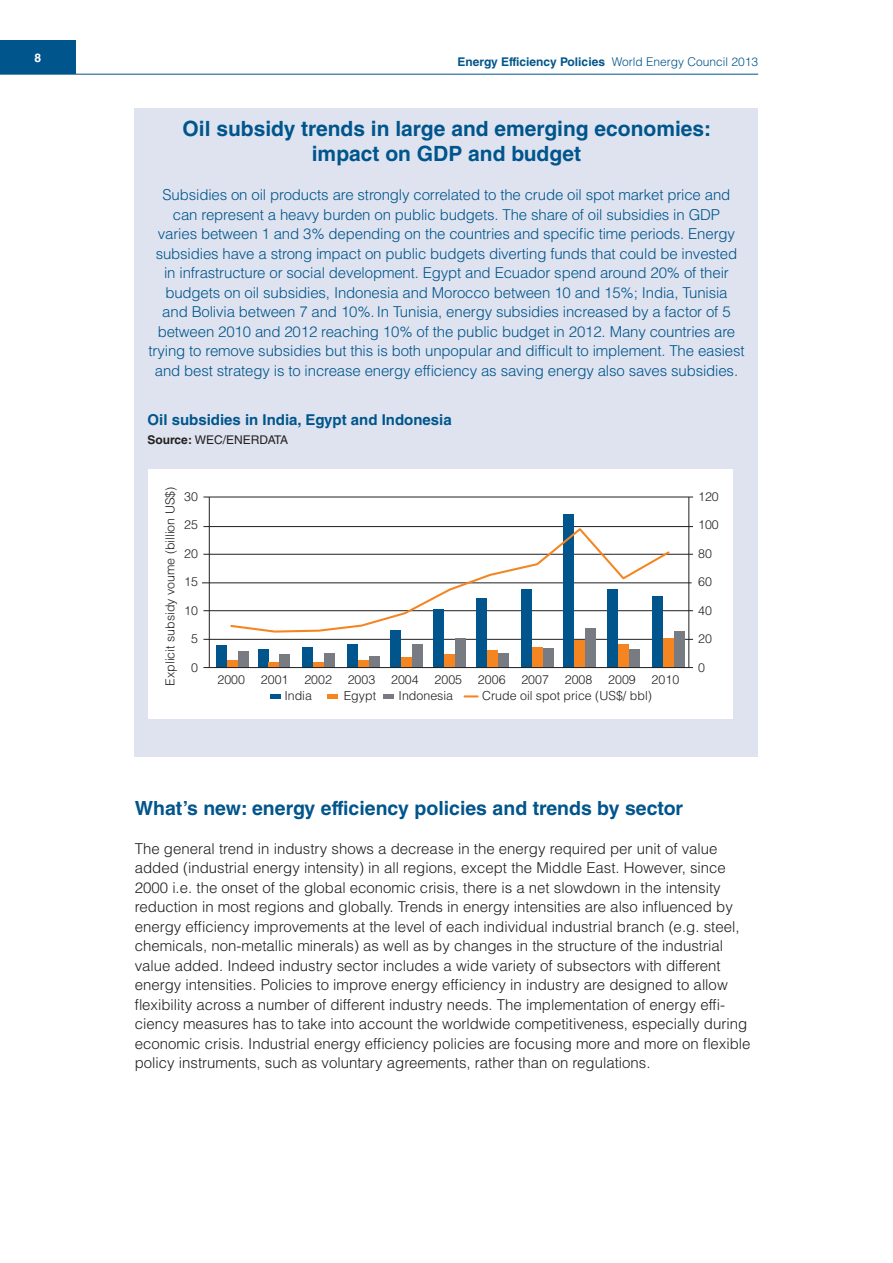
<style>
.page{position:relative;width:893px;height:1263px;background:#fff}
.page>*{position:absolute;margin:0;border:0;box-sizing:border-box;transform-origin:0 0}
.t1{font:700 21px/25.2px "Helvetica LT Std";color:#00558c;text-align:center}
.t2{font:700 19.5px "Helvetica LT Std";color:#00558c}
.t3{font:300 15px/19.5px "Helvetica LT Std";color:#231f20}
.t4{font:300 15px/19.5px "Helvetica LT Std";letter-spacing:-.01em;color:#00558c;text-align:center}
.t5{font:700 15px "Helvetica LT Std";color:#00558c}
.t6{font:300 12.45px "Helvetica LT Std";color:#231f20}
.t7{font:700 12px "Helvetica LT Std";color:#00558c}
.t8{font:12px "Helvetica LT Std";color:#231f20}
.t9{font:700 12px "Helvetica LT Std";color:#fff}
.s1{font-weight:300}
.s2{font-weight:700}
</style>
<div class="page">
<div style="left:0;top:40px;width:75px;height:34px;background:#00558c"></div>
<hr style="left:0;top:74px;width:758px;height:1px;background:#00558c">
<div style="left:135px;top:108px;width:623px;height:649px;background:#dee3ef"></div>
<div style="left:148px;top:469px;width:584px;height:250px;background:#fff"></div>
<hr style="left:203px;top:639px;width:490px;height:1px;background:#231f20">
<hr style="left:203px;top:610px;width:490px;height:1px;background:#231f20">
<hr style="left:202px;top:583px;width:490px;height:1px;background:#231f20">
<hr style="left:203px;top:554px;width:490px;height:1px;background:#231f20">
<hr style="left:203px;top:526px;width:490px;height:1px;background:#231f20">
<hr style="left:203px;top:497px;width:490px;height:1px;background:#231f20">
<hr style="left:209px;top:497px;width:1px;height:170px;background:#231f20">
<hr style="left:688px;top:497px;width:1px;height:170px;background:#231f20">
<div style="left:216px;top:645px;width:11px;height:22px;background:#00558c"></div>
<div style="left:270px;top:694px;width:11px;height:5px;background:#00558c"></div>
<div style="left:327px;top:694px;width:11px;height:5px;background:#f58520"></div>
<div style="left:383px;top:694px;width:11px;height:5px;background:#787c82"></div>
<div style="left:238px;top:651px;width:11px;height:16px;background:#787c82"></div>
<div style="left:227px;top:660px;width:11px;height:7px;background:#f58520"></div>
<div style="left:302px;top:647px;width:11px;height:20px;background:#00558c"></div>
<div style="left:324px;top:653px;width:11px;height:14px;background:#787c82"></div>
<div style="left:313px;top:662px;width:11px;height:5px;background:#f58520"></div>
<div style="left:347px;top:644px;width:11px;height:23px;background:#00558c"></div>
<div style="left:369px;top:656px;width:11px;height:11px;background:#787c82"></div>
<div style="left:358px;top:660px;width:11px;height:7px;background:#f58520"></div>
<div style="left:390px;top:630px;width:11px;height:37px;background:#00558c"></div>
<div style="left:412px;top:644px;width:11px;height:23px;background:#787c82"></div>
<div style="left:401px;top:657px;width:11px;height:10px;background:#f58520"></div>
<div style="left:476px;top:598px;width:11px;height:69px;background:#00558c"></div>
<div style="left:498px;top:653px;width:11px;height:14px;background:#787c82"></div>
<div style="left:487px;top:650px;width:11px;height:17px;background:#f58520"></div>
<div style="left:521px;top:589px;width:11px;height:78px;background:#00558c"></div>
<div style="left:543px;top:648px;width:11px;height:19px;background:#787c82"></div>
<div style="left:532px;top:647px;width:11px;height:20px;background:#f58520"></div>
<div style="left:607px;top:589px;width:11px;height:78px;background:#00558c"></div>
<div style="left:629px;top:649px;width:11px;height:18px;background:#787c82"></div>
<div style="left:618px;top:644px;width:11px;height:23px;background:#f58520"></div>
<div style="left:652px;top:596px;width:11px;height:71px;background:#00558c"></div>
<div style="left:674px;top:631px;width:11px;height:36px;background:#787c82"></div>
<div style="left:663px;top:638px;width:11px;height:29px;background:#f58520"></div>
<div style="left:563px;top:514px;width:11px;height:153px;background:#00558c"></div>
<div style="left:585px;top:628px;width:11px;height:39px;background:#787c82"></div>
<div style="left:574px;top:640px;width:11px;height:27px;background:#f58520"></div>
<div style="left:433px;top:609px;width:11px;height:58px;background:#00558c"></div>
<div style="left:455px;top:638px;width:11px;height:29px;background:#787c82"></div>
<div style="left:444px;top:654px;width:11px;height:13px;background:#f58520"></div>
<div style="left:258px;top:649px;width:10px;height:18px;background:#00558c"></div>
<div style="left:279px;top:654px;width:11px;height:13px;background:#787c82"></div>
<div style="left:268px;top:662px;width:11px;height:5px;background:#f58520"></div>
<hr style="left:203px;top:667px;width:490px;height:1px;background:#231f20">
<svg style="left:229px;top:526px;width:442px;height:107px"></svg>
<svg style="left:465px;top:695px;width:13px;height:2px"></svg>
<p class="t9" style="left:34px;top:50px;width:8px">8</p>
<p class="t7" style="left:457px;top:54px;width:302px">Energy Efficiency Policies <span class="s1">World Energy Council 2013</span></p>
<h1 class="t1" style="left:183px;top:116px;width:530px">Oil subsidy trends in large and emerging economies: impact on GDP and budget</h1>
<p class="t4" style="left:148px;top:185px;width:598px">Subsidies on oil products are strongly correlated to the crude oil spot market price and<br>can represent a heavy burden on public budgets. The share of oil subsidies in GDP<br>varies between 1 and 3% depending on the countries and specific time periods. Energy subsidies have a strong impact on public budgets diverting funds that could be invested in infrastructure or social development. Egypt and Ecuador spend around 20% of their budgets on oil subsidies, Indonesia and Morocco between 10 and 15%; India, Tunisia<br>and Bolivia between 7 and 10%. In Tunisia, energy subsidies increased by a factor of 5 between 2010 and 2012 reaching 10% of the public budget in 2012. Many countries are trying to remove subsidies but this is both unpopular and difficult to implement. The easiest and best strategy is to increase energy efficiency as saving energy also saves subsidies.</p>
<p class="t5" style="left:148px;top:410px;width:306px">Oil subsidies in India, Egypt and Indonesia</p>
<p class="t8" style="left:148px;top:433px;width:142px"><span class="s2">Source:</span> WEC/ENERDATA</p>
<p class="t6" style="left:162px;top:685px;width:200px;rotate:-90deg">Explicit subsidy voume (billion US$)</p>
<p class="t6" style="left:184px;top:488px;width:15px">30</p>
<p class="t6" style="left:698px;top:488px;width:22px">120</p>
<p class="t6" style="left:698px;top:517px;width:22px">100</p>
<p class="t6" style="left:698px;top:545px;width:15px">80</p>
<p class="t6" style="left:698px;top:574px;width:15px">60</p>
<p class="t6" style="left:184px;top:517px;width:15px">25</p>
<p class="t6" style="left:184px;top:545px;width:15px">20</p>
<p class="t6" style="left:184px;top:574px;width:15px">15</p>
<p class="t6" style="left:184px;top:602px;width:15px">10</p>
<p class="t6" style="left:698px;top:602px;width:15px">40</p>
<p class="t6" style="left:698px;top:631px;width:15px">20</p>
<p class="t6" style="left:191px;top:631px;width:8px">5</p>
<p class="t6" style="left:191px;top:659px;width:8px">0</p>
<p class="t6" style="left:698px;top:659px;width:8px">0</p>
<p class="t6" style="left:217px;top:671px;width:29px">2000</p>
<p class="t6" style="left:261px;top:671px;width:29px">2001</p>
<p class="t6" style="left:304px;top:671px;width:29px">2002</p>
<p class="t6" style="left:348px;top:671px;width:29px">2003</p>
<p class="t6" style="left:391px;top:671px;width:29px">2004</p>
<p class="t6" style="left:435px;top:671px;width:29px">2005</p>
<p class="t6" style="left:478px;top:671px;width:29px">2006</p>
<p class="t6" style="left:521px;top:671px;width:29px">2007</p>
<p class="t6" style="left:565px;top:671px;width:29px">2008</p>
<p class="t6" style="left:608px;top:671px;width:29px">2009</p>
<p class="t6" style="left:652px;top:671px;width:29px">2010</p>
<p class="t6" style="left:284px;top:688px;width:29px">India</p>
<p class="t6" style="left:344px;top:688px;width:34px">Egypt</p>
<p class="t6" style="left:399px;top:688px;width:56px">Indonesia</p>
<p class="t6" style="left:482px;top:688px;width:171px">Crude oil spot price (US$/ bbl)</p>
<h2 class="t2" style="left:135px;top:796px;width:550px">What’s new: energy efficiency policies and trends by sector</h2>
<p class="t3" style="left:135px;top:838px;width:617px">The general trend in industry shows a decrease in the energy required per unit of value added (industrial energy intensity) in all regions, except the Middle East. However, since 2000 i.e. the onset of the global economic crisis, there is a net slowdown in the intensity reduction in most regions and globally. Trends in energy intensities are also influenced by energy efficiency improvements at the level of each individual industrial branch (e.g. steel, chemicals, non-metallic minerals) as well as by changes in the structure of the industrial value added. Indeed industry sector includes a wide variety of subsectors with different energy intensities. Policies to improve energy efficiency in industry are designed to allow flexibility across a number of different industry needs. The implementation of energy effi&shy;ciency measures has to take into account the worldwide competitiveness, especially during economic crisis. Industrial energy efficiency policies are focusing more and more on flexible policy instruments, such as voluntary agreements, rather than on regulations.</p>
</div>
